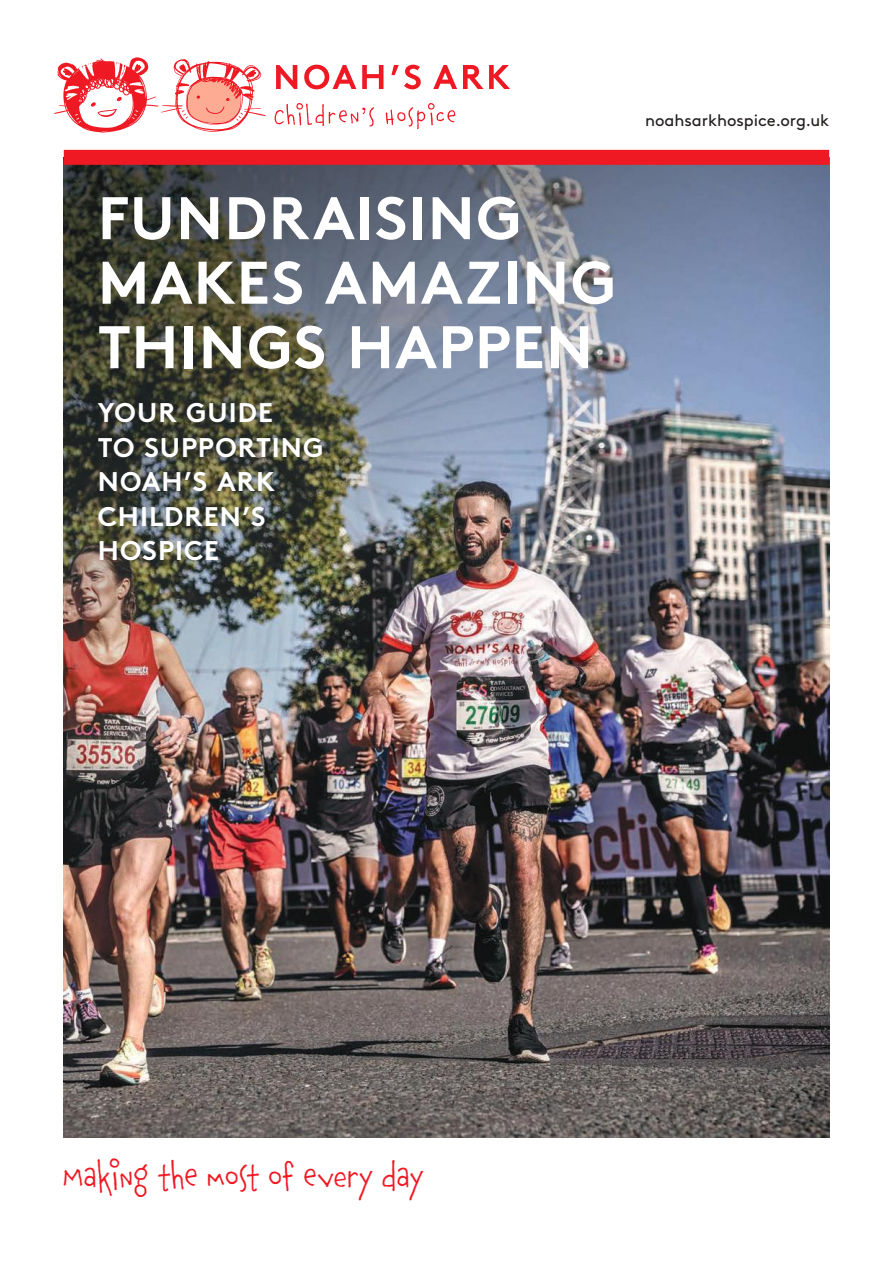
<style>
.page{position:relative;width:893px;height:1263px;background:#fff}
.page>*{position:absolute;margin:0;border:0;box-sizing:border-box;transform-origin:0 0}
.t1{font:700 60px/64.5px "Brown";letter-spacing:.02em;color:#fff}
.t2{font:33px "Chauncy Pro";letter-spacing:-.005em;color:#ef1923}
.t3{font:700 27px/34.5px "Brown";letter-spacing:.04em;color:#fff}
.t4{font:16.5px "Brown";letter-spacing:-.005em;color:#241f1f}
</style>
<div class="page">
<img style="left:64px;top:165px;width:765px;height:972px">
<svg style="left:54px;top:57px;width:211px;height:76px"></svg>
<svg style="left:276px;top:65px;width:21px;height:24px"></svg>
<svg style="left:304px;top:65px;width:52px;height:24px"></svg>
<svg style="left:362px;top:65px;width:21px;height:24px"></svg>
<svg style="left:391px;top:65px;width:30px;height:24px"></svg>
<svg style="left:433px;top:65px;width:24px;height:24px"></svg>
<svg style="left:463px;top:65px;width:47px;height:24px"></svg>
<svg style="left:275px;top:103px;width:99px;height:24px"></svg>
<svg style="left:385px;top:103px;width:70px;height:26px"></svg>
<div style="left:64px;top:150px;width:765px;height:15px;background:#ef1923"></div>
<h1 class="t1" style="left:98px;top:180px;width:520px">FUNDRAISING<br>MAKES AMAZING<br>THINGS HAPPEN</h1>
<p class="t3" style="left:98px;top:393px;width:227px">YOUR GUIDE<br>TO SUPPORTING<br>NOAH’S ARK<br>CHILDREN’S<br>HOSPICE</p>
<p class="t4" style="left:645px;top:107px;width:186px">noahsarkhospice.org.uk</p>
<p class="t2" style="left:63px;top:1151px;width:362px">Making the most of every day</p>
</div>
